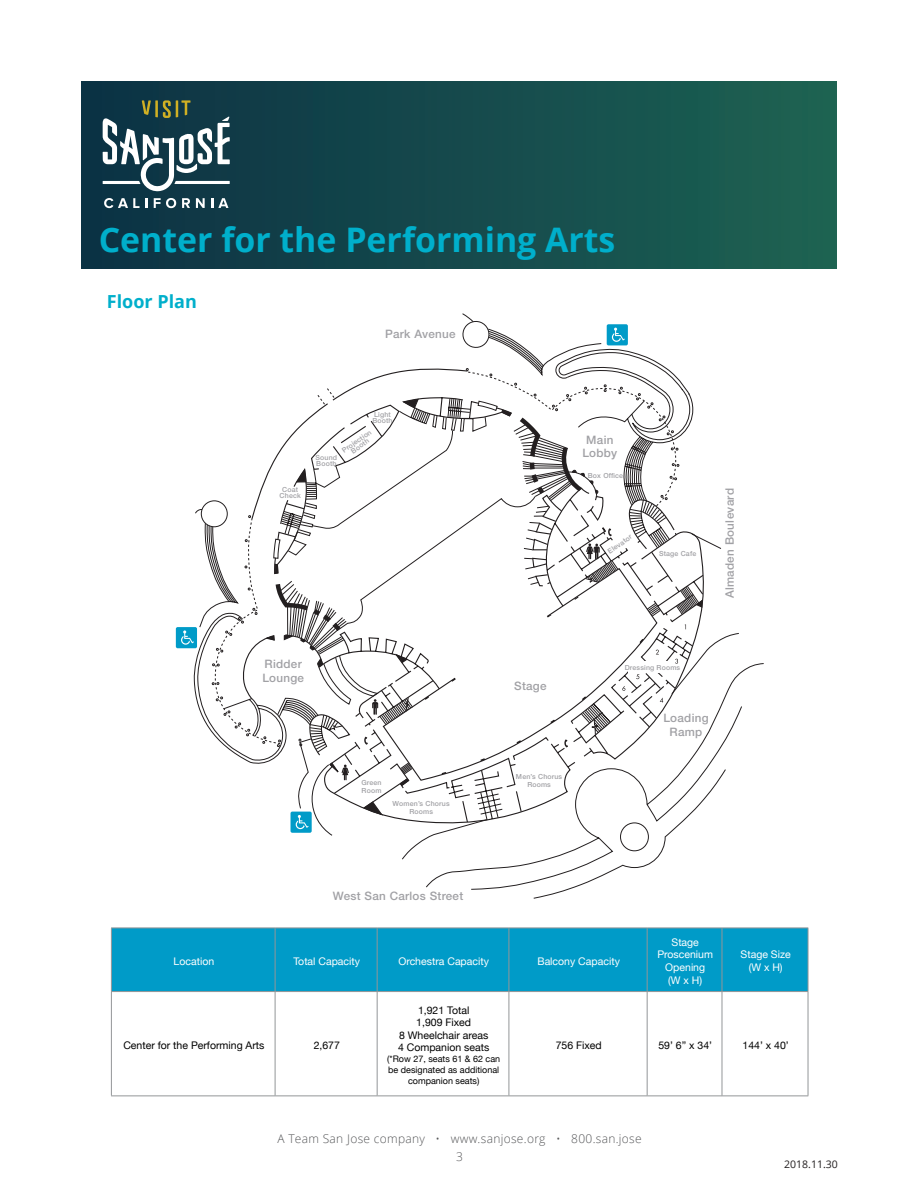
<style>
.page{position:relative;width:918px;height:1188px;background:#fff}
.page>*{position:absolute;margin:0;border:0;box-sizing:border-box;transform-origin:0 0}
.t1{font:700 33.9px "Open Sans";color:#00afcb}
.head{font:700 18px "Open Sans";color:#00afcb}
.t2{font:300 12px/18px "Open Sans";letter-spacing:.025em;color:#57585a;text-align:center}
.t3{font:500 11.7px/14px "Helvetica Neue LT Std";letter-spacing:.025em;color:#a1a1a5;text-align:center}
.Below_yellow_headlin{font:10.5px/12.6px "Helvetica Neue";color:#000;text-align:center}
.Below_yellow_headlin-2{font:10.5px/12.6px "Helvetica Neue";color:#fff;text-align:center}
.t4{font:10.5px "Open Sans";color:#231f20}
.Below_yellow_headlin-3{font:9px/10.8px "Helvetica Neue";color:#000;text-align:center}
.t5{font:500 7.05px/5.8px "Helvetica Neue LT Std";letter-spacing:.025em;color:#a1a1a5;text-align:center}
</style>
<div class="page">
<div style="left:81px;top:81px;width:756px;height:188px;background:linear-gradient(to right,#0c3145,#1d6352)"></div>
<svg style="left:402px;top:541px;width:362px;height:358px"></svg>
<div style="left:176px;top:627px;width:21px;height:21px;background:#009bc8;border-radius:2px"></div>
<svg style="left:181px;top:313px;width:526px;height:523px"></svg>
<div style="left:112px;top:929px;width:696px;height:62px;background:#009bc8"></div>
<hr style="left:111px;top:928px;width:164px;height:1px;background:#939698">
<hr style="left:111px;top:928px;width:1px;height:63px;background:#939698">
<hr style="left:275px;top:928px;width:102px;height:1px;background:#939698">
<hr style="left:275px;top:928px;width:1px;height:63px;background:#939698">
<hr style="left:377px;top:928px;width:132px;height:1px;background:#939698">
<hr style="left:377px;top:928px;width:1px;height:63px;background:#939698">
<hr style="left:509px;top:928px;width:138px;height:1px;background:#939698">
<hr style="left:509px;top:928px;width:1px;height:63px;background:#939698">
<hr style="left:647px;top:928px;width:75px;height:1px;background:#939698">
<hr style="left:647px;top:928px;width:1px;height:63px;background:#939698">
<hr style="left:722px;top:928px;width:86px;height:1px;background:#939698">
<hr style="left:722px;top:928px;width:1px;height:63px;background:#939698">
<hr style="left:808px;top:928px;width:1px;height:63px;background:#939698">
<hr style="left:111px;top:991px;width:164px;height:1px;background:#939698">
<hr style="left:111px;top:992px;width:1px;height:104px;background:#939698">
<hr style="left:275px;top:991px;width:102px;height:1px;background:#939698">
<hr style="left:275px;top:992px;width:1px;height:104px;background:#939698">
<hr style="left:377px;top:991px;width:132px;height:1px;background:#939698">
<hr style="left:377px;top:992px;width:1px;height:104px;background:#939698">
<hr style="left:509px;top:991px;width:138px;height:1px;background:#939698">
<hr style="left:509px;top:992px;width:1px;height:104px;background:#939698">
<hr style="left:647px;top:991px;width:75px;height:1px;background:#939698">
<hr style="left:647px;top:992px;width:1px;height:104px;background:#939698">
<hr style="left:722px;top:991px;width:86px;height:1px;background:#939698">
<hr style="left:722px;top:992px;width:1px;height:104px;background:#939698">
<hr style="left:808px;top:992px;width:1px;height:104px;background:#939698">
<hr style="left:111px;top:1096px;width:164px;height:1px;background:#939698">
<hr style="left:275px;top:1096px;width:102px;height:1px;background:#939698">
<hr style="left:377px;top:1096px;width:132px;height:1px;background:#939698">
<hr style="left:509px;top:1096px;width:138px;height:1px;background:#939698">
<hr style="left:647px;top:1096px;width:75px;height:1px;background:#939698">
<hr style="left:722px;top:1096px;width:86px;height:1px;background:#939698">
<svg style="left:104px;top:198px;width:43px;height:10px"></svg>
<svg style="left:154px;top:198px;width:22px;height:10px"></svg>
<svg style="left:182px;top:198px;width:8px;height:10px"></svg>
<svg style="left:196px;top:198px;width:9px;height:10px"></svg>
<svg style="left:211px;top:198px;width:17px;height:10px"></svg>
<svg style="left:103px;top:100px;width:127px;height:92px"></svg>
<p class="t1" style="left:99px;top:216px;width:518px">Center for the Performing Arts</p>
<p class="head" style="left:107px;top:288px;width:91px">Floor Plan</p>
<p class="t3" style="left:385px;top:327px;width:72px">Park Avenue</p>
<p class="t5" style="left:280px;top:487px;width:23px">Coat<br>Check</p>
<p class="t5" style="left:372px;top:412px;width:22px;text-align:left">Light<br>Booth</p>
<p class="t5" style="left:341px;top:448px;width:36px;rotate:-35deg">Projection<br>Booth</p>
<p class="t5" style="left:316px;top:454px;width:23px;text-align:left">Sound<br>Booth</p>
<p class="t3" style="left:262px;top:656px;width:43px;text-align:left">Ridder<br>Lounge</p>
<p class="t5" style="left:361px;top:778px;width:22px;line-height:8.4px;text-align:left">Green<br>Room</p>
<p class="t5" style="left:393px;top:799px;width:59px;line-height:8.4px">Women’s Chorus<br>Rooms</p>
<p class="t3" style="left:582px;top:432px;width:37px">Main<br>Lobby</p>
<p class="t5" style="left:588px;top:473px;width:37px">Box Office</p>
<p class="t5" style="left:607px;top:549px;width:29px;rotate:-35deg">Elevator</p>
<p class="t5" style="left:659px;top:551px;width:39px">Stage Cafe</p>
<p class="t3" style="left:723px;top:598px;width:111px;rotate:-90deg">Almaden Boulevard</p>
<p class="t3" style="left:514px;top:679px;width:34px">Stage</p>
<p class="t5" style="left:516px;top:772px;width:48px;line-height:8.4px">Men’s Chorus<br>Rooms</p>
<p class="t5" style="left:625px;top:665px;width:57px">Dressing Rooms</p>
<p class="t3" style="left:663px;top:711px;width:47px">Loading<br>Ramp</p>
<p class="t3" style="left:333px;top:889px;width:132px">West San Carlos Street</p>
<p class="Below_yellow_headlin-2" style="left:174px;top:955px;width:42px">Location</p>
<p class="Below_yellow_headlin-2" style="left:293px;top:955px;width:68px">Total Capacity</p>
<p class="Below_yellow_headlin-2" style="left:398px;top:955px;width:92px">Orchestra Capacity</p>
<p class="Below_yellow_headlin-2" style="left:537px;top:955px;width:84px">Balcony Capacity</p>
<p class="Below_yellow_headlin-2" style="left:657px;top:936px;width:57px">Stage<br>Proscenium<br>Opening<br>(W x H)</p>
<p class="Below_yellow_headlin-2" style="left:741px;top:949px;width:52px">Stage Size (W x H)</p>
<p class="Below_yellow_headlin" style="left:123px;top:1039px;width:143px">Center for the Performing Arts</p>
<p class="Below_yellow_headlin" style="left:314px;top:1039px;width:28px">2,677</p>
<p class="Below_yellow_headlin" style="left:398px;top:1004px;width:93px">1,921 Total<br>1,909 Fixed<br>8 Wheelchair areas<br>4 Companion seats</p>
<p class="Below_yellow_headlin-3" style="left:387px;top:1054px;width:115px">(*Row 27, seats 61 &amp; 62 can be designated as additional companion seats)</p>
<p class="Below_yellow_headlin" style="left:556px;top:1039px;width:48px">756 Fixed</p>
<p class="Below_yellow_headlin" style="left:658px;top:1039px;width:55px">59’ 6” x 34’</p>
<p class="Below_yellow_headlin" style="left:743px;top:1039px;width:48px">144’ x 40’</p>
<p class="t2" style="left:277px;top:1130px;width:366px">A Team San Jose company • www.sanjose.org • 800.san.jose<br>3</p>
<p class="t4" style="left:784px;top:1157px;width:55px">2018.11.30</p>
</div>
